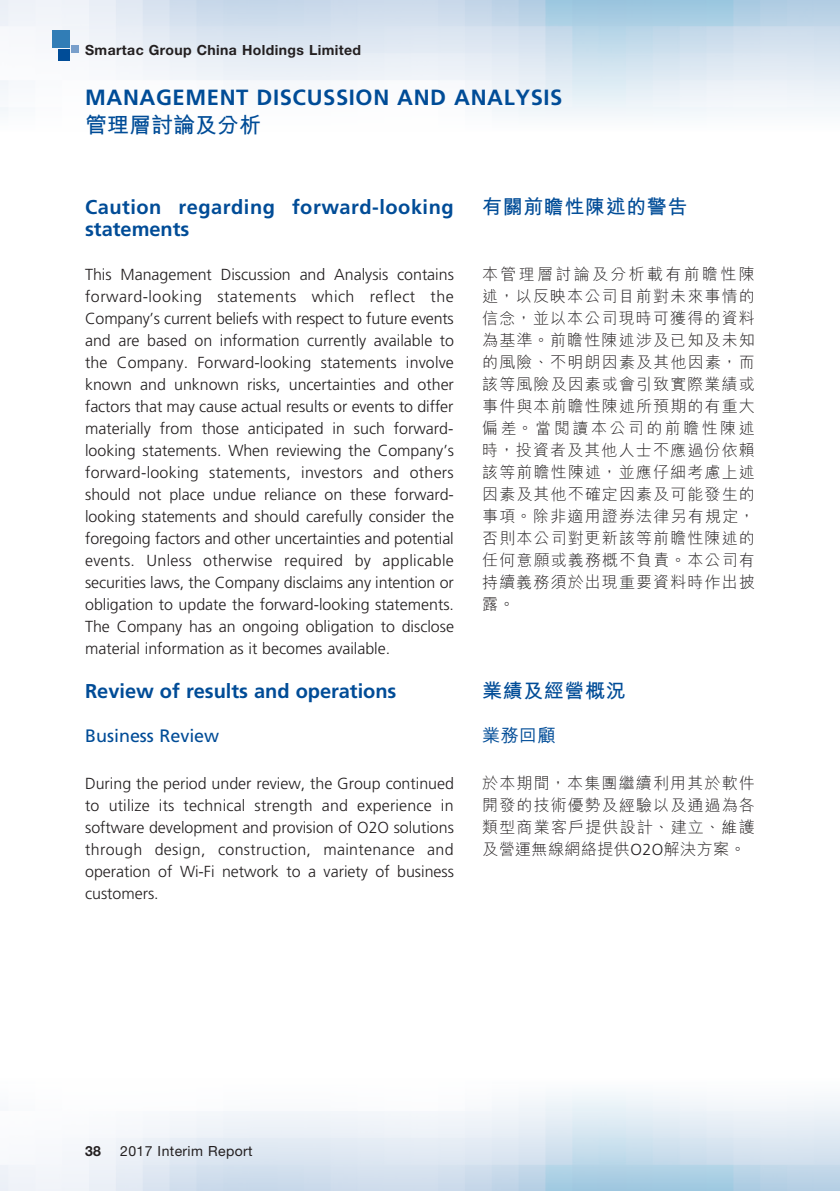
<style>
.page{position:relative;width:840px;height:1191px;background:#fff}
.page>*{position:absolute;margin:0;border:0;box-sizing:border-box;transform-origin:0 0}
.t1{font:700 22px "Frutiger LT Std";letter-spacing:.03em;color:#004c97}
.t2{font:700 22px "M Hei HK";color:#004c97}
.t3{font:700 20px/22px "Frutiger LT Std";letter-spacing:.025em;color:#004c97}
.t4{font:700 20px "Frutiger LT Std";color:#004c97}
.t5{font:700 20px "M Hei HK";letter-spacing:.03em;color:#004c97}
.t6{font:18px "Frutiger LT Std";color:#004c97}
.t7{font:500 18px "M Hei HK";color:#004c97}
.t8{font:300 16px/22px "Frutiger LT Std";color:#231f20;text-align:justify}
.t9{font:300 16px/22px "M Hei HK";letter-spacing:.07em;color:#231f20;text-align:justify}
.t10{font:700 14px "Helvetica Neue LT Std";letter-spacing:.03em;color:#231f20}
.t11{font:14px "Helvetica Neue LT Std";letter-spacing:.03em;color:#231f20}
.s1{font-family:"Frutiger LT Std"}
</style>
<div class="page">
<img style="left:0;top:0;width:839px;height:117px">
<div style="left:52px;top:31px;width:17px;height:17px;background:#317db6"></div>
<div style="left:71px;top:45px;width:8px;height:8px;background:#789fcb"></div>
<div style="left:58px;top:49px;width:11px;height:12px;background:#004c97"></div>
<p class="t10" style="left:85px;top:42px;width:277px">Smartac Group China Holdings Limited</p>
<h1 class="t1" style="left:85px;top:84px;width:478px">MANAGEMENT DISCUSSION AND ANALYSIS</h1>
<h1 class="t2" style="left:85px;top:109px;width:178px">管理層討論及分析</h1>
<p class="t3" style="left:85px;top:196px;width:370px">Caution regarding forward-looking statements</p>
<p class="t8" style="left:85px;top:263px;width:370px">This Management Discussion and Analysis contains forward-looking statements which reflect the Company’s current beliefs with respect to future events and are based on information currently available to the Company. Forward-looking statements involve known and unknown risks, uncertainties and other factors that may cause actual results or events to differ materially from those anticipated in such forward&shy;looking statements. When reviewing the Company’s forward-looking statements, investors and others should not place undue reliance on these forward&shy;looking statements and should carefully consider the foregoing factors and other uncertainties and potential events. Unless otherwise required by applicable securities laws, the Company disclaims any intention or obligation to update the forward-looking statements.<br>The Company has an ongoing obligation to disclose material information as it becomes available.</p>
<p class="t4" style="left:85px;top:679px;width:313px">Review of results and operations</p>
<p class="t6" style="left:85px;top:725px;width:136px">Business Review</p>
<p class="t8" style="left:85px;top:772px;width:370px">During the period under review, the Group continued to utilize its technical strength and experience in software development and provision of O2O solutions through design, construction, maintenance and operation of Wi-Fi network to a variety of business customers.</p>
<p class="t5" style="left:482px;top:192px;width:207px">有關前瞻性陳述的警告</p>
<p class="t9" style="left:482px;top:262px;width:274px">本管理層討論及分析載有前瞻性陳述，以反映本公司目前對未來事情的信念，並以本公司現時可獲得的資料為基準。前瞻性陳述涉及已知及未知的風險、不明朗因素及其他因素，而該等風險及因素或會引致實際業績或事件與本前瞻性陳述所預期的有重大偏差。當閱讀本公司的前瞻性陳述時，投資者及其他人士不應過份依賴該等前瞻性陳述，並應仔細考慮上述因素及其他不確定因素及可能發生的事項。除非適用證券法律另有規定，否則本公司對更新該等前瞻性陳述的任何意願或義務概不負責。本公司有持續義務須於出現重要資料時作出披露。</p>
<p class="t5" style="left:482px;top:676px;width:145px">業績及經營概況</p>
<p class="t7" style="left:482px;top:722px;width:75px">業務回顧</p>
<p class="t9" style="left:482px;top:771px;width:274px">於本期間，本集團繼續利用其於軟件開發的技術優勢及經驗以及通過為各類型商業客戶提供設計、建立、維護及營運無線網絡提供<span class="s1">O2O</span>解決方案。</p>
<p class="t10" style="left:85px;top:1142px;width:17px">38</p>
<p class="t11" style="left:120px;top:1142px;width:134px">2017 Interim Report</p>
</div>
